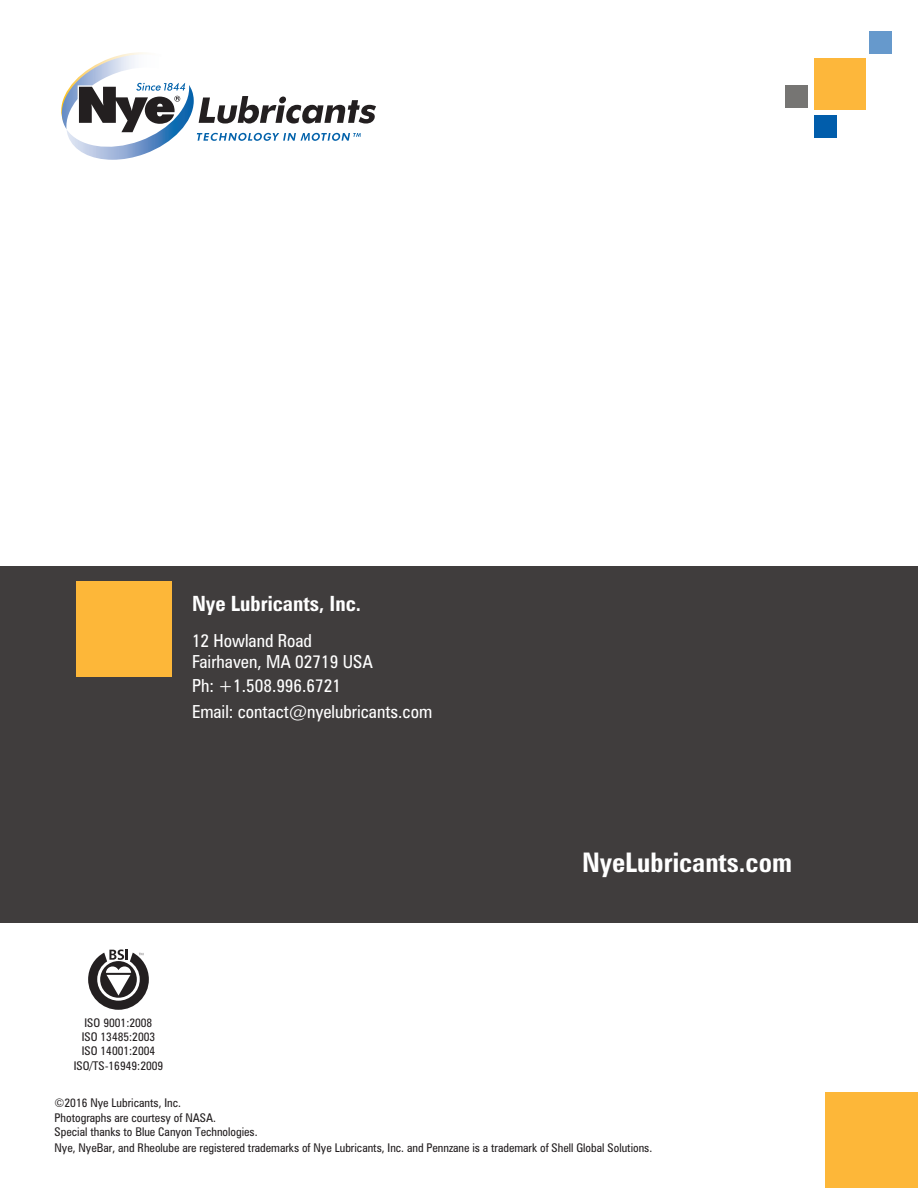
<style>
.page{position:relative;width:918px;height:1188px;background:#fff}
.page>*{position:absolute;margin:0;border:0;box-sizing:border-box;transform-origin:0 0}
.t1{font:700 condensed 27px "Zurich BT";color:#fff}
.t2{font:700 condensed 21px "Zurich BT";color:#fff}
.t3{font:condensed 18px/21.6px "Zurich BT";color:#fff}
.t4{font:condensed 12px/14.9px "Zurich BT";color:#231f20}
</style>
<div class="page">
<div style="left:814px;top:58px;width:51px;height:51px;background:#fdb73b"></div>
<div style="left:786px;top:86px;width:22px;height:22px;background:#767573"></div>
<div style="left:870px;top:32px;width:22px;height:22px;background:#69c"></div>
<div style="left:814px;top:115px;width:23px;height:23px;background:#015dab"></div>
<div style="left:825px;top:1093px;width:93px;height:95px;background:#fdb739"></div>
<div style="left:0;top:566px;width:918px;height:356px;background:#403d3d"></div>
<div style="left:76px;top:581px;width:95px;height:95px;background:#fdb739"></div>
<svg style="left:88px;top:950px;width:61px;height:60px"></svg>
<svg style="left:61px;top:54px;width:315px;height:106px"></svg>
<h2 class="t2" style="left:192px;top:591px;width:171px">Nye Lubricants, Inc.</h2>
<h3 class="t3" style="left:192px;top:630px;width:183px">12 Howland Road<br>Fairhaven, MA 02719 USA</h3>
<h3 class="t3" style="left:192px;top:673px;width:242px;line-height:25.2px">Ph: +1.508.996.6721<br>Email: contact@nyelubricants.com</h3>
<p class="t4" style="left:74px;top:1015px;width:91px;line-height:14.4px;text-align:center">ISO 9001:2008<br>ISO 13485:2003<br>ISO 14001:2004<br>ISO/TS-16949:2009</p>
<h1 class="t1" style="left:582px;top:846px;width:211px">NyeLubricants.com</h1>
<p class="t4" style="left:55px;top:1095px;width:599px">©2016 Nye Lubricants, Inc.<br>Photographs are courtesy of NASA.<br>Special thanks to Blue Canyon Technologies.<br>Nye, NyeBar, and Rheolube are registered trademarks of Nye Lubricants, Inc. and Pennzane is a trademark of Shell Global Solutions.</p>
</div>
